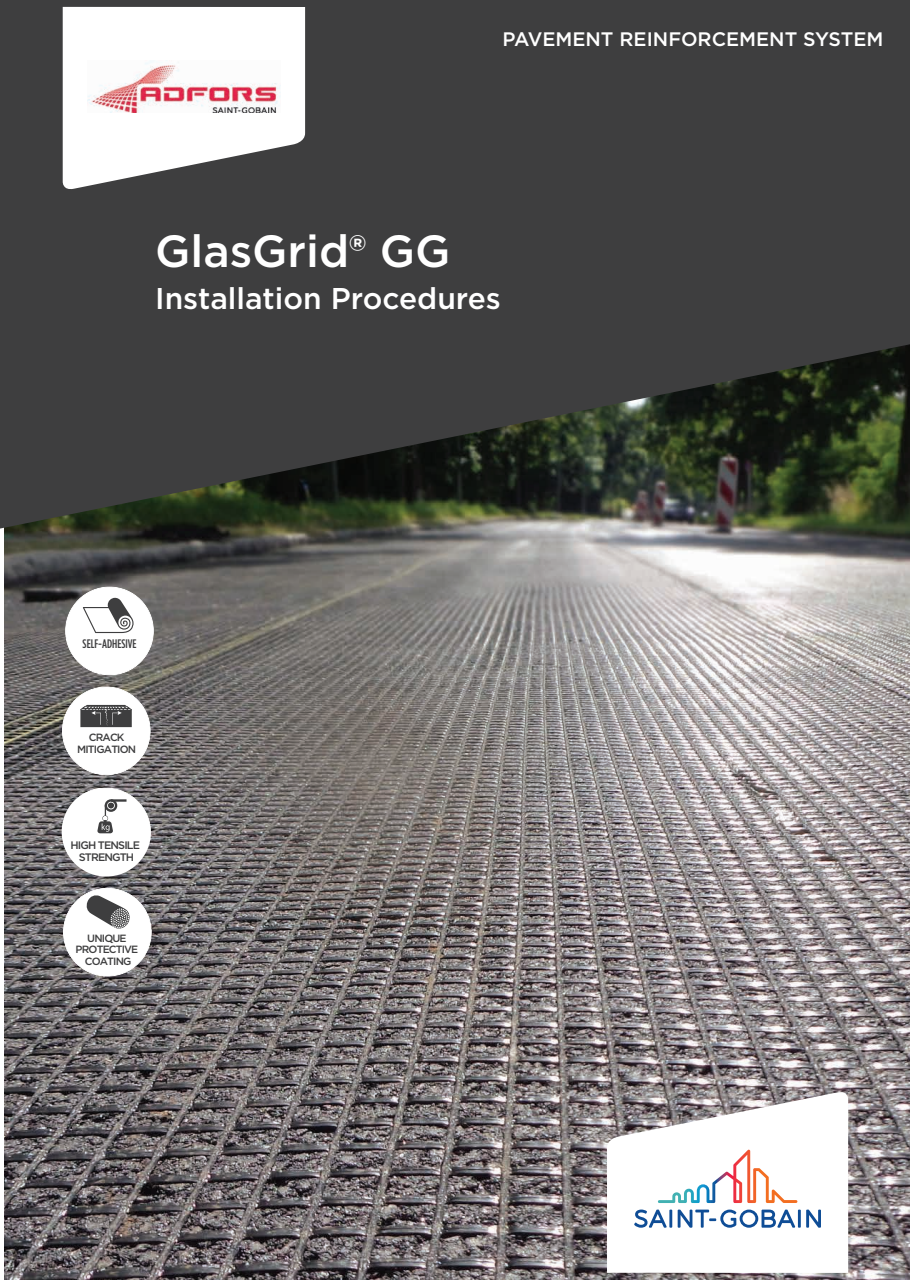
<style>
.page{position:relative;width:910px;height:1280px;background:#fff}
.page>*{position:absolute;margin:0;border:0;box-sizing:border-box;transform-origin:0 0}
.t1{font:500 45px "Gotham";color:#fff}
.t2{font:500 30px "Gotham";color:#fff}
.t3{font:500 19.5px "Gotham";color:#fff}
.t4{font:500 12.45px "Gotham Condensed";color:#3e3e3f}
.t5{font:500 10.95px/12.1px "Gotham";letter-spacing:-.08em;color:#3e3e3f;text-align:center}
.t6{font:500 10.5px/11.7px "Gotham";letter-spacing:-.08em;color:#3e3e3f;text-align:center}
.t7{font:500 10.5px/11.7px "Gotham";letter-spacing:-.08em;color:#3e3e3f;text-align:center}
</style>
<div class="page">
<img style="left:5px;top:566px;width:905px;height:714px">
<svg style="left:0;top:0;width:910px;height:566px;background:#3f403e"></svg>
<svg style="left:63px;top:7px;width:242px;height:184px"></svg>
<img style="left:87px;top:60px;width:193px;height:53px">
<div style="left:66px;top:587px;width:87px;height:88px;background:#fff;border-radius:50%"></div>
<svg style="left:83px;top:598px;width:51px;height:35px"></svg>
<div style="left:62px;top:687px;width:88px;height:88px;background:#fff;border-radius:50%"></div>
<svg style="left:80px;top:705px;width:52px;height:22px"></svg>
<svg style="left:62px;top:788px;width:89px;height:88px"></svg>
<div style="left:64px;top:888px;width:87px;height:88px;background:#fff;border-radius:50%"></div>
<svg style="left:85px;top:894px;width:46px;height:35px"></svg>
<svg style="left:607px;top:1090px;width:241px;height:183px"></svg>
<p class="t3" style="left:503px;top:26px;width:382px">PAVEMENT REINFORCEMENT SYSTEM</p>
<p class="t1" style="left:155px;top:222px;width:297px">GlasGrid® GG</p>
<p class="t2" style="left:155px;top:279px;width:347px">Installation Procedures</p>
<p class="t4" style="left:83px;top:637px;width:56px">SELF-ADHESIVE</p>
<p class="t7" style="left:77px;top:732px;width:61px">CRACK<br>MITIGATION</p>
<p class="t5" style="left:71px;top:839px;width:71px">HIGH TENSILE<br>STRENGTH</p>
<p class="t6" style="left:76px;top:932px;width:64px">UNIQUE<br>PROTECTIVE<br>COATING</p>
</div>
